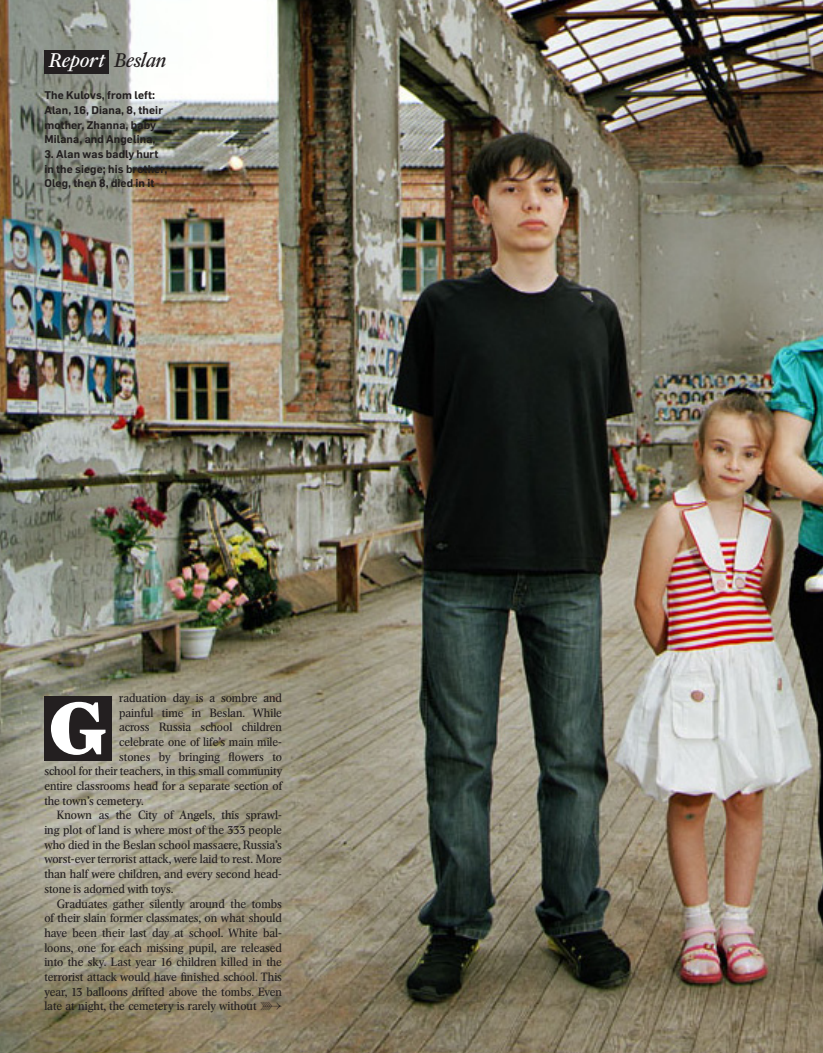
<style>
.page{position:relative;width:823px;height:1053px;background:#fff}
.page>*{position:absolute;margin:0;border:0;box-sizing:border-box;transform-origin:0 0}
.Wob{font:italic 20px "Farnham Text";letter-spacing:-.01em;color:#fff}
.Justified{font:11.88px/14.8px "Arena New";color:#231f20;text-align:justify}
.Picture_caption{font:600 11px/14.8px "Flama Stdr";letter-spacing:.01em;color:#231f20}
.s1{color:#231f20}
.s2{font-family:"S Times Pi News";font-size:11.75px}
</style>
<div class="page">
<img style="left:0;top:0;width:822px;height:1052px">
<div style="left:44px;top:50px;width:65px;height:23px;background:#231f20"></div>
<div style="left:44px;top:696px;width:68px;height:64px;background:#231f20"></div>
<svg style="left:51px;top:701px;width:54px;height:53px"></svg>
<p class="Wob" style="left:49px;top:48px;width:119px">Report <span class="s1">Beslan</span></p>
<p class="Picture_caption" style="left:44px;top:88px;width:120px">The Kulovs, from left:<br>Alan, 16, Diana, 8, their mother, Zhanna, baby<br>Milana, and Angelina,</p>
<p class="Picture_caption" style="left:44px;top:147px;width:124px">3. Alan was badly hurt in the siege; his brother,<br>Oleg, then 8, died in it</p>
<p class="Justified" style="left:119px;top:690px;width:164px">raduation day is a sombre and</p>
<p class="Justified" style="left:119px;top:705px;width:164px">painful time in Beslan. While</p>
<p class="Justified" style="left:119px;top:719px;width:164px">across Russia school children</p>
<p class="Justified" style="left:119px;top:734px;width:164px">celebrate one of life’s main mile-</p>
<p class="Justified" style="left:119px;top:749px;width:164px">stones by bringing flowers to</p>
<p class="Justified" style="left:44px;top:763px;width:239px">school for their teachers, in this small community</p>
<p class="Justified" style="left:44px;top:778px;width:239px">entire classrooms head for a separate section of</p>
<p class="Justified" style="left:44px;top:793px;width:101px">the town’s cemetery.</p>
<p class="Justified" style="left:44px;top:807px;width:239px;text-indent:12px">Known as the City of Angels, this sprawl&shy;ing plot of land is where most of the 333 people who died in the Beslan school massacre, Russia’s worst-ever terrorist attack, were laid to rest. More than half were children, and every second head&shy;stone is adorned with toys.</p>
<p class="Justified" style="left:44px;top:896px;width:239px;text-indent:12px">Graduates gather silently around the tombs of their slain former classmates, on what should have been their last day at school. White bal&shy;loons, one for each missing pupil, are released into the sky. Last year 16 children killed in the terrorist attack would have finished school. This year, 13 balloons drifted above the tombs. Even late at night, the cemetery is rarely without <span class="s2">a</span></p>
</div>
